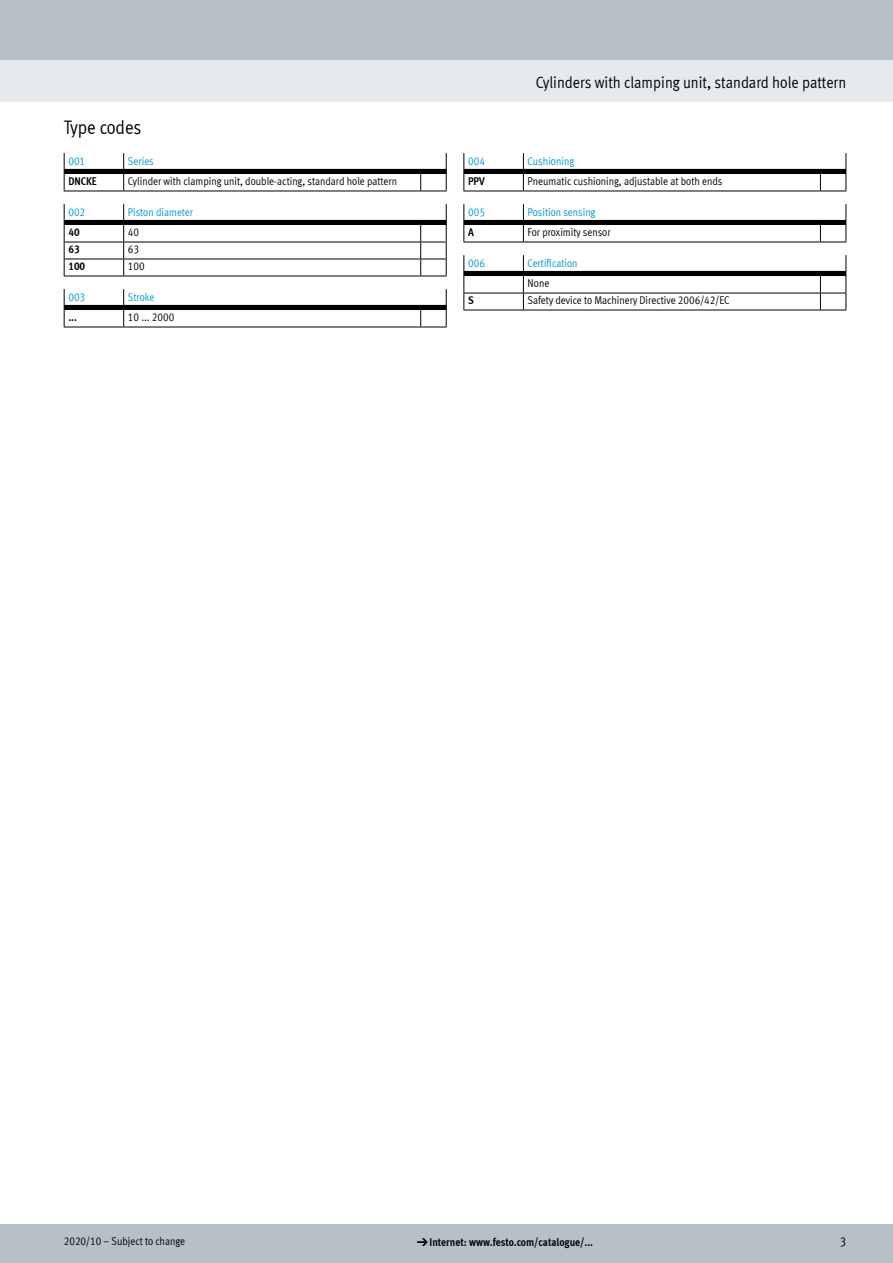
<style>
.page{position:relative;width:893px;height:1263px;background:#fff}
.page>*{position:absolute;margin:0;border:0;box-sizing:border-box;transform-origin:0 0}
.FES_title_section{font:19.5px "Meta Cond LF";color:#000}
.FES_title_family{font:16.5px "Meta Cond LF";color:#000}
.t1{font:12.75px "Meta Cond LF";color:#000}
.t2{font:11.25px "Meta Cond LF";color:#000}
.t3{font:11.25px/20.5px "Meta Cond LF";color:#0095db}
.t4{font:700 11.25px "Meta Cond LF";color:#000}
.s1{color:#000}
.s2{font-family:"Meto Pict 182";font-weight:400}
</style>
<div class="page">
<div style="left:0;top:1225px;width:893px;height:38px;background:#b6c0c6"></div>
<div style="left:0;top:60px;width:893px;height:42px;background:#e7eaec"></div>
<div style="left:0;top:0;width:893px;height:60px;background:#b6c0c6"></div>
<svg style="left:64px;top:153px;width:383px;height:39px"></svg>
<svg style="left:64px;top:204px;width:383px;height:73px"></svg>
<svg style="left:64px;top:289px;width:383px;height:39px"></svg>
<svg style="left:463px;top:153px;width:384px;height:39px"></svg>
<svg style="left:463px;top:204px;width:384px;height:39px"></svg>
<svg style="left:463px;top:255px;width:384px;height:56px"></svg>
<p class="FES_title_section" style="left:64px;top:116px;width:79px">Type codes</p>
<p class="t3" style="left:68px;top:150px;width:18px">001</p>
<p class="t3" style="left:128px;top:150px;width:27px">Series</p>
<p class="t4" style="left:68px;top:174px;width:30px">DNCKE</p>
<p class="t2" style="left:128px;top:174px;width:271px">Cylinder with clamping unit, double-acting, standard hole pattern</p>
<p class="t3" style="left:68px;top:201px;width:18px">002</p>
<p class="t3" style="left:128px;top:201px;width:67px">Piston diameter</p>
<p class="t4" style="left:68px;top:225px;width:13px">40</p>
<p class="t2" style="left:128px;top:225px;width:13px">40</p>
<p class="t4" style="left:68px;top:242px;width:13px">63</p>
<p class="t2" style="left:128px;top:242px;width:13px">63</p>
<p class="t4" style="left:68px;top:259px;width:18px">100</p>
<p class="t2" style="left:128px;top:259px;width:18px">100</p>
<p class="t3" style="left:68px;top:286px;width:18px">003</p>
<p class="t3" style="left:128px;top:286px;width:28px">Stroke</p>
<p class="t4" style="left:68px;top:310px;width:10px">...</p>
<p class="t2" style="left:128px;top:310px;width:48px">10 ... 2000</p>
<p class="FES_title_family" style="left:536px;top:72px;width:312px">Cylinders with clamping unit, standard hole pattern</p>
<p class="t3" style="left:468px;top:150px;width:18px">004</p>
<p class="t3" style="left:528px;top:150px;width:48px">Cushioning</p>
<p class="t4" style="left:468px;top:174px;width:18px">PPV</p>
<p class="t2" style="left:528px;top:174px;width:196px">Pneumatic cushioning, adjustable at both ends</p>
<p class="t3" style="left:468px;top:201px;width:18px">005</p>
<p class="t3" style="left:528px;top:201px;width:69px">Position sensing</p>
<p class="t4" style="left:468px;top:225px;width:7px">A</p>
<p class="t2" style="left:528px;top:225px;width:85px">For proximity sensor</p>
<p class="t3" style="left:468px;top:252px;width:18px">006</p>
<p class="t3" style="left:528px;top:252px;width:51px">Certification<br><span class="s1">None</span></p>
<p class="t4" style="left:468px;top:293px;width:7px">S</p>
<p class="t2" style="left:528px;top:293px;width:203px">Safety device to Machinery Directive 2006/42/EC</p>
<p class="t2" style="left:64px;top:1234px;width:123px">2020/10 – Subject to change</p>
<p class="t4" style="left:417px;top:1235px;width:178px"><span class="s2">d</span>Internet: www.festo.com/catalogue/...</p>
<p class="t1" style="left:840px;top:1234px;width:8px">3</p>
</div>
